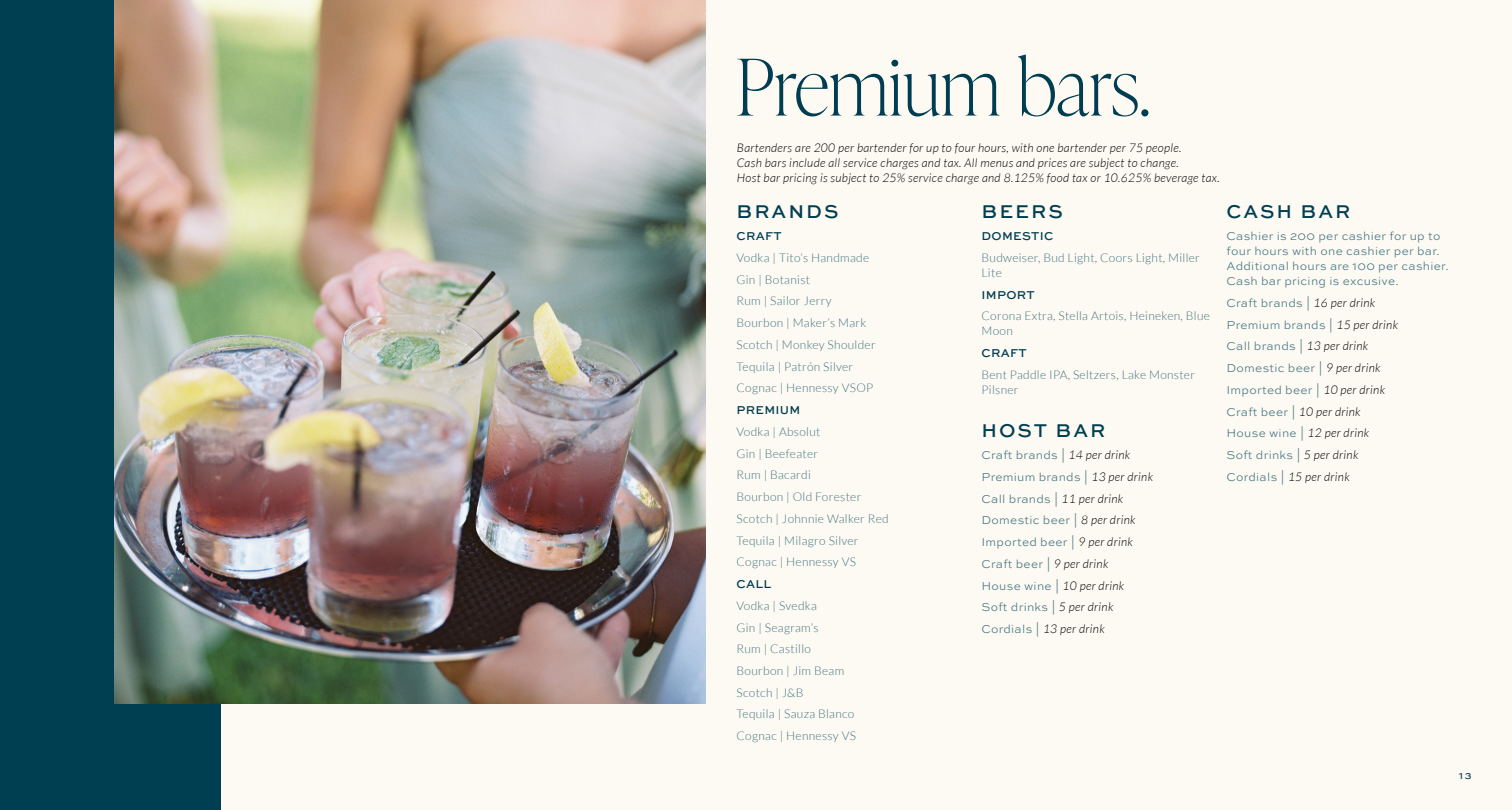
<style>
.page{position:relative;width:1512px;height:810px;background:#fcfaf2}
.page>*{position:absolute;margin:0;border:0;box-sizing:border-box;transform-origin:0 0}
.Headline{font:100 78px "Ivy Presto Display";color:#003d52}
._4_-_Body_copy{font:500 19.5px "Sweet Sans Pro";letter-spacing:.1em;color:#003e52}
._4_-_Body_copy-2{font:300 12px/15px "Lato";letter-spacing:.025em;color:#457382}
._4_-_Body_copy-3{font:300 12px/15px "Sweet Sans Pro";letter-spacing:.025em;color:#457382}
._4_-_Body_copy-4{font:italic 300 12px "Lato";letter-spacing:.025em;color:#000}
._4_-_Body_copy-5{font:500 12px "Sweet Sans Pro";letter-spacing:.025em;color:#003e52}
.t1{font:500 9px "Sweet Sans Pro";color:#003e52}
.s1{font-family:"Lato";font-style:italic;color:#000}
.s2{font-family:"Sweet Sans Pro";font-style:normal;color:#457382}
</style>
<div class="page">
<div style="left:0;top:0;width:220px;height:810px;background:#003e52"></div>
<img style="left:115px;top:0;width:590px;height:703px">
<p class="Headline" style="left:736px;top:32px;width:416px">Premium bars.</p>
<p class="_4_-_Body_copy-4" style="left:737px;top:142px;width:446px">Bartenders are 200 per bartender for up to four hours, with one bartender per 75 people.</p>
<p class="_4_-_Body_copy-4" style="left:737px;top:157px;width:444px">Cash bars include all service charges and tax. All menus and prices are subject to change.</p>
<p class="_4_-_Body_copy-4" style="left:737px;top:172px;width:484px">Host bar pricing is subject to 25% service charge and 8.125% food tax or 10.625% beverage tax.</p>
<p class="_4_-_Body_copy" style="left:737px;top:198px;width:103px">BRANDS</p>
<p class="_4_-_Body_copy-5" style="left:737px;top:227px;width:47px">CRAFT</p>
<p class="_4_-_Body_copy-2" style="left:737px;top:250px;width:134px">Vodka | Tito’s Handmade</p>
<p class="_4_-_Body_copy-2" style="left:737px;top:272px;width:75px">Gin | Botanist</p>
<p class="_4_-_Body_copy-2" style="left:737px;top:294px;width:97px">Rum | Sailor Jerry</p>
<p class="_4_-_Body_copy-2" style="left:737px;top:315px;width:131px">Bourbon | Maker’s Mark</p>
<p class="_4_-_Body_copy-2" style="left:737px;top:337px;width:141px">Scotch | Monkey Shoulder</p>
<p class="_4_-_Body_copy-2" style="left:737px;top:359px;width:118px">Tequila | Patrón Silver</p>
<p class="_4_-_Body_copy-2" style="left:737px;top:381px;width:138px">Cognac | Hennessy VSOP</p>
<p class="_4_-_Body_copy-5" style="left:737px;top:401px;width:65px">PREMIUM</p>
<p class="_4_-_Body_copy-2" style="left:737px;top:424px;width:85px">Vodka | Absolut</p>
<p class="_4_-_Body_copy-2" style="left:737px;top:446px;width:83px">Gin | Beefeater</p>
<p class="_4_-_Body_copy-2" style="left:737px;top:468px;width:76px">Rum | Bacardi</p>
<p class="_4_-_Body_copy-2" style="left:737px;top:489px;width:126px">Bourbon | Old Forester</p>
<p class="_4_-_Body_copy-2" style="left:737px;top:511px;width:154px">Scotch | Johnnie Walker Red</p>
<p class="_4_-_Body_copy-2" style="left:737px;top:533px;width:124px">Tequila | Milagro Silver</p>
<p class="_4_-_Body_copy-2" style="left:737px;top:555px;width:121px">Cognac | Hennessy VS</p>
<p class="_4_-_Body_copy-5" style="left:737px;top:575px;width:36px">CALL</p>
<p class="_4_-_Body_copy-2" style="left:737px;top:598px;width:82px">Vodka | Svedka</p>
<p class="_4_-_Body_copy-2" style="left:737px;top:620px;width:83px">Gin | Seagram’s</p>
<p class="_4_-_Body_copy-2" style="left:737px;top:642px;width:76px">Rum | Castillo</p>
<p class="_4_-_Body_copy-2" style="left:737px;top:663px;width:109px">Bourbon | Jim Beam</p>
<p class="_4_-_Body_copy-2" style="left:737px;top:685px;width:69px">Scotch | J&amp;B</p>
<p class="_4_-_Body_copy-2" style="left:737px;top:707px;width:119px">Tequila | Sauza Blanco</p>
<p class="_4_-_Body_copy-2" style="left:737px;top:728px;width:121px">Cognac | Hennessy VS</p>
<p class="_4_-_Body_copy" style="left:982px;top:198px;width:83px">BEERS</p>
<p class="_4_-_Body_copy-5" style="left:982px;top:227px;width:73px">DOMESTIC</p>
<p class="_4_-_Body_copy-2" style="left:982px;top:250px;width:220px">Budweiser, Bud Light, Coors Light, Miller<br>Lite</p>
<p class="_4_-_Body_copy-5" style="left:982px;top:286px;width:55px">IMPORT</p>
<p class="_4_-_Body_copy-2" style="left:982px;top:309px;width:230px">Corona Extra, Stella Artois, Heineken, Blue<br>Moon</p>
<p class="_4_-_Body_copy-5" style="left:982px;top:344px;width:47px">CRAFT</p>
<p class="_4_-_Body_copy-2" style="left:982px;top:367px;width:215px">Bent Paddle IPA, Seltzers, Lake Monster<br>Pilsner</p>
<p class="_4_-_Body_copy" style="left:982px;top:417px;width:125px">HOST BAR</p>
<p class="_4_-_Body_copy-3" style="left:982px;top:447px;width:150px">Craft brands | <span class="s1">14 per drink</span></p>
<p class="_4_-_Body_copy-3" style="left:982px;top:469px;width:173px">Premium brands | <span class="s1">13 per drink</span></p>
<p class="_4_-_Body_copy-3" style="left:982px;top:491px;width:143px">Call brands | <span class="s1">11 per drink</span></p>
<p class="_4_-_Body_copy-3" style="left:982px;top:512px;width:155px">Domestic beer | <span class="s1">8 per drink</span></p>
<p class="_4_-_Body_copy-3" style="left:982px;top:534px;width:153px">Imported beer | <span class="s1">9 per drink</span></p>
<p class="_4_-_Body_copy-3" style="left:982px;top:556px;width:128px">Craft beer | <span class="s1">9 per drink</span></p>
<p class="_4_-_Body_copy-3" style="left:982px;top:578px;width:144px">House wine | <span class="s1">10 per drink</span></p>
<p class="_4_-_Body_copy-3" style="left:982px;top:599px;width:133px">Soft drinks | <span class="s1">5 per drink</span></p>
<p class="_4_-_Body_copy-4" style="left:982px;top:622px;width:125px"><span class="s2">Cordials |</span> 13 per drink</p>
<p class="_4_-_Body_copy" style="left:1227px;top:198px;width:125px">CASH BAR</p>
<p class="_4_-_Body_copy-3" style="left:1227px;top:228px;width:224px">Cashier is 200 per cashier for up to four hours with one cashier per bar.<br>Additional hours are 100 per cashier.<br>Cash bar pricing is excusive.</p>
<p class="_4_-_Body_copy-3" style="left:1227px;top:295px;width:150px">Craft brands | <span class="s1">16 per drink</span></p>
<p class="_4_-_Body_copy-3" style="left:1227px;top:317px;width:173px">Premium brands | <span class="s1">15 per drink</span></p>
<p class="_4_-_Body_copy-3" style="left:1227px;top:338px;width:143px">Call brands | <span class="s1">13 per drink</span></p>
<p class="_4_-_Body_copy-3" style="left:1227px;top:360px;width:155px">Domestic beer | <span class="s1">9 per drink</span></p>
<p class="_4_-_Body_copy-3" style="left:1227px;top:382px;width:160px">Imported beer | <span class="s1">10 per drink</span></p>
<p class="_4_-_Body_copy-3" style="left:1227px;top:404px;width:136px">Craft beer | <span class="s1">10 per drink</span></p>
<p class="_4_-_Body_copy-3" style="left:1227px;top:425px;width:144px">House wine | <span class="s1">12 per drink</span></p>
<p class="_4_-_Body_copy-3" style="left:1227px;top:447px;width:133px">Soft drinks | <span class="s1">5 per drink</span></p>
<p class="_4_-_Body_copy-4" style="left:1227px;top:470px;width:125px"><span class="s2">Cordials |</span> 15 per drink</p>
<p class="t1" style="left:1459px;top:770px;width:14px">13</p>
</div>
